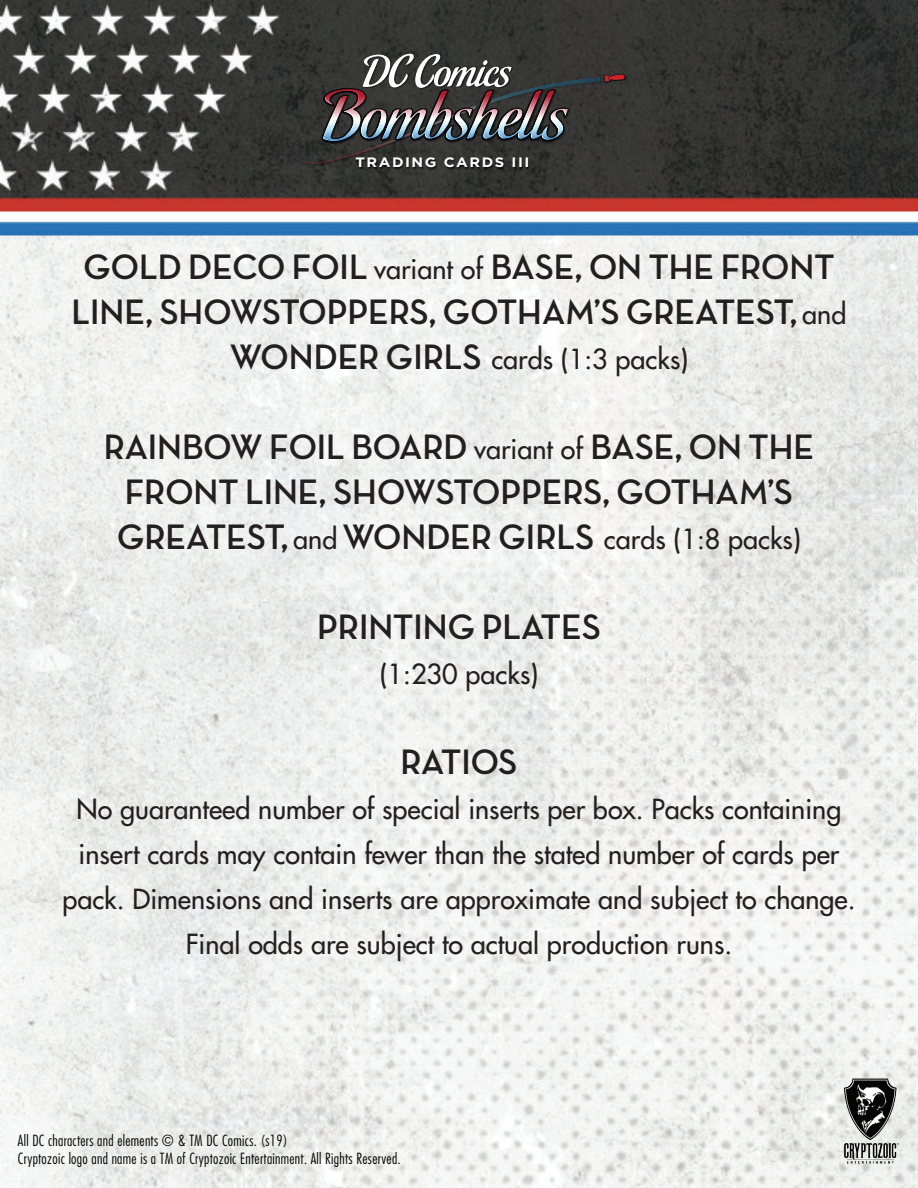
<style>
.page{position:relative;width:918px;height:1188px;background:#fff}
.page>*{position:absolute;margin:0;border:0;box-sizing:border-box;transform-origin:0 0}
.t1{font:36px/45px "Neutra Disp Bold Alt";color:#231f20;text-align:center}
.t2{font:27px/45px "Futura";color:#231f20;text-align:center}
.t3{font:300 condensed 15px/18px "Futura";letter-spacing:.02em;color:#040503}
.t4{font:700 13.65px "Gotham";letter-spacing:.1em;color:#fff;scale:1.09 1}
.s1{font-family:"Futura";font-size:27px}
.s2{font-family:"Neutra Disp Bold Alt";font-size:36px}
</style>
<div class="page">
<img style="left:0;top:0;width:918px;height:1188px">
<img style="left:290px;top:53px;width:338px;height:120px">
<svg style="left:291px;top:54px;width:334px;height:110px;background:#484748"></svg>
<img style="left:838px;top:1076px;width:65px;height:90px">
<p class="t4" style="left:356px;top:154px;width:161px">TRADING CARDS III</p>
<h1 class="t1" style="left:72px;top:244px;width:776px">GOLD DECO FOIL <span class="s1">variant of</span> BASE, ON THE FRONT<br>LINE, SHOWSTOPPERS, GOTHAM’S GREATEST, <span class="s1">and</span></h1>
<p class="t2" style="left:230px;top:336px;width:460px"><span class="s2">WONDER GIRLS</span> cards (1:3 packs)</p>
<h1 class="t1" style="left:104px;top:424px;width:712px">RAINBOW FOIL BOARD <span class="s1">variant of</span> BASE, ON THE<br>FRONT LINE, SHOWSTOPPERS, GOTHAM’S<br>GREATEST, <span class="s1">and</span> WONDER GIRLS <span class="s1">cards (1:8 packs)</span></h1>
<h1 class="t1" style="left:317px;top:604px;width:285px">PRINTING PLATES</h1>
<p class="t2" style="left:380px;top:651px;width:160px">(1:230 packs)</p>
<h1 class="t1" style="left:401px;top:739px;width:118px">RATIOS</h1>
<p class="t2" style="left:62px;top:786px;width:795px">No guaranteed number of special inserts per box. Packs containing insert cards may contain fewer than the stated number of cards per pack. Dimensions and inserts are approximate and subject to change.<br>Final odds are subject to actual production runs.</p>
<p class="t3" style="left:18px;top:1131px;width:384px">All DC characters and elements © &amp; TM DC Comics. (s19)<br>Cryptozoic logo and name is a TM of Cryptozoic Entertainment. All Rights Reserved.</p>
</div>
